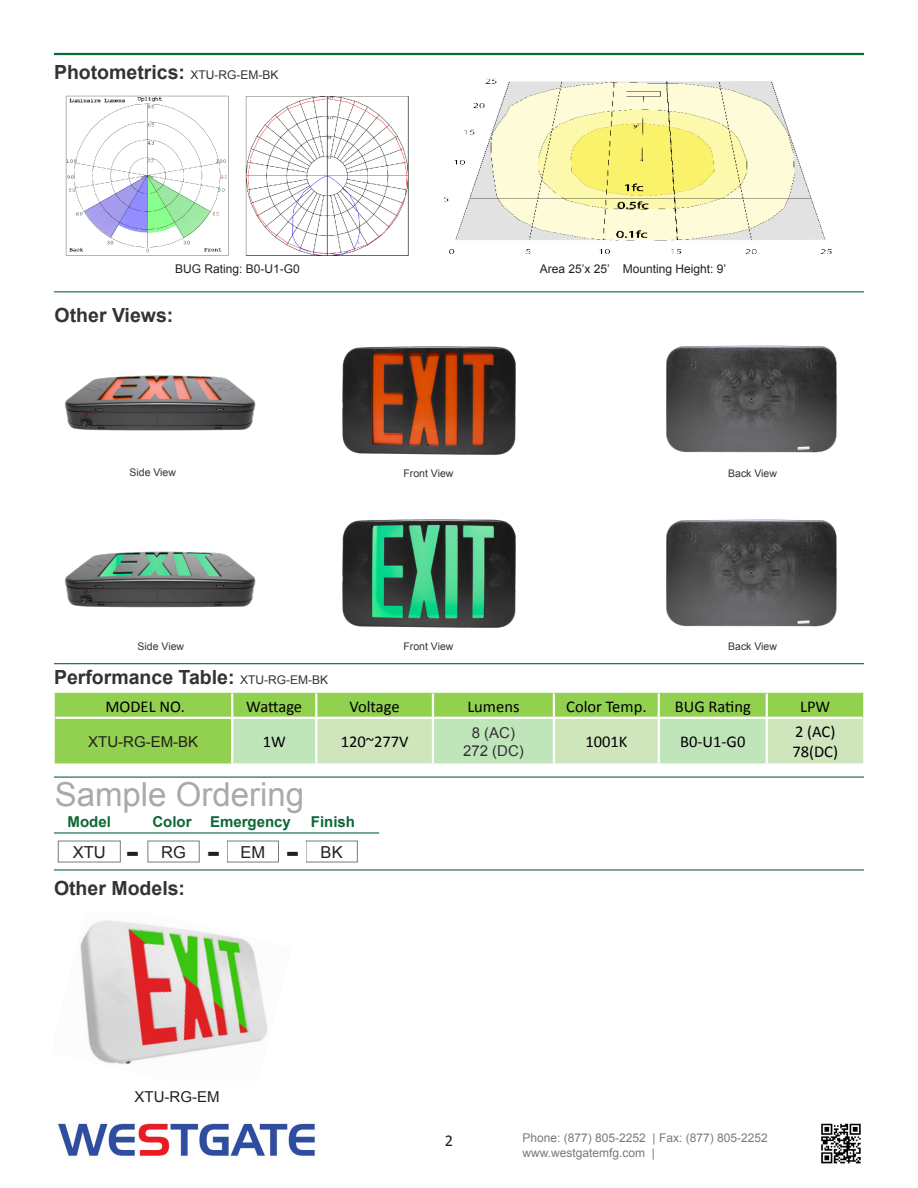
<style>
.page{position:relative;width:918px;height:1188px;background:#fff}
.page>*{position:absolute;margin:0;border:0;box-sizing:border-box;transform-origin:0 0}
.t1{font:33px "Arial";color:#a8a9ad}
.t2{font:700 28.5px "Verdana";color:#231f20}
.t3{font:700 19.5px "Arial";color:#333}
.t4{font:16.5px "Calibri";color:#000}
.t5{font:16.5px "Arial";color:#231f20}
.t6{font:16.5px "Calibri";color:#231f20}
.t7{font:700 15px "Arial";color:#0d6736}
.t8{font:15px "Arial";color:#231f20}
.t9{font:15px "Arial";color:#333}
.t10{font:12px "Arial";color:#787a7d}
.t11{font:12px "Arial";color:#231f20}
.t12{font:10.5px "Arial";color:#333}
.s1{font-weight:400;font-size:12px}
</style>
<div class="page">
<hr style="left:54px;top:54px;width:810px;height:1px;background:#0d6736">
<hr style="left:54px;top:663px;width:810px;height:1px;background:#0d6736">
<hr style="left:54px;top:777px;width:810px;height:1px;background:#0d6736">
<hr style="left:54px;top:291px;width:810px;height:1px;background:#0d6736">
<img style="left:58px;top:1123px;width:257px;height:34px">
<img style="left:821px;top:1123px;width:40px;height:41px">
<div style="left:227px;top:841px;width:52px;height:21px;border:1px solid #787a7d"></div>
<hr style="left:54px;top:832px;width:325px;height:2px;background:#0d6736">
<hr style="left:54px;top:53px;width:810px;height:1px;background:#0d6736">
<img style="left:65px;top:96px;width:164px;height:160px">
<img style="left:246px;top:96px;width:163px;height:160px">
<img style="left:444px;top:78px;width:388px;height:176px">
<hr style="left:54px;top:869px;width:810px;height:2px;background:#0d6736">
<img style="left:80px;top:920px;width:188px;height:145px">
<div style="left:55px;top:693px;width:808px;height:70px;background:#92d050"></div>
<svg style="left:233px;top:719px;width:630px;height:44px"></svg>
<hr style="left:231px;top:694px;width:2px;height:23px;background:#fff">
<hr style="left:315px;top:694px;width:2px;height:23px;background:#fff">
<hr style="left:432px;top:694px;width:2px;height:23px;background:#fff">
<hr style="left:553px;top:694px;width:2px;height:23px;background:#fff">
<hr style="left:658px;top:694px;width:2px;height:23px;background:#fff">
<hr style="left:766px;top:694px;width:2px;height:23px;background:#fff">
<hr style="left:231px;top:719px;width:2px;height:44px;background:#fff">
<hr style="left:315px;top:719px;width:2px;height:44px;background:#fff">
<hr style="left:432px;top:719px;width:2px;height:44px;background:#fff">
<hr style="left:553px;top:719px;width:2px;height:44px;background:#fff">
<hr style="left:658px;top:719px;width:2px;height:44px;background:#fff">
<hr style="left:766px;top:719px;width:2px;height:44px;background:#fff">
<hr style="left:56px;top:717px;width:176px;height:2px;background:#fff">
<hr style="left:232px;top:717px;width:84px;height:2px;background:#fff">
<hr style="left:316px;top:717px;width:117px;height:2px;background:#fff">
<hr style="left:433px;top:717px;width:121px;height:2px;background:#fff">
<hr style="left:554px;top:717px;width:105px;height:2px;background:#fff">
<hr style="left:659px;top:717px;width:108px;height:2px;background:#fff">
<hr style="left:767px;top:717px;width:96px;height:2px;background:#fff">
<img style="left:342px;top:346px;width:174px;height:109px">
<img style="left:342px;top:519px;width:174px;height:109px">
<img style="left:666px;top:345px;width:171px;height:108px">
<img style="left:666px;top:519px;width:171px;height:108px">
<img style="left:64px;top:551px;width:192px;height:57px">
<img style="left:64px;top:375px;width:192px;height:56px">
<p class="t3" style="left:54px;top:60px;width:226px">Photometrics: <span class="s1">XTU-RG-EM-BK</span></p>
<p class="t11" style="left:175px;top:261px;width:126px">BUG Rating: B0-U1-G0</p>
<p class="t11" style="left:540px;top:261px;width:188px">Area 25’x 25’ Mounting Height: 9’</p>
<p class="t3" style="left:55px;top:302px;width:120px">Other Views:</p>
<p class="t12" style="left:130px;top:466px;width:48px">Side View</p>
<p class="t12" style="left:138px;top:639px;width:48px">Side View</p>
<p class="t3" style="left:54px;top:664px;width:276px">Performance Table: <span class="s1">XTU-RG-EM-BK</span></p>
<p class="t12" style="left:404px;top:466px;width:51px">Front View</p>
<p class="t12" style="left:404px;top:640px;width:51px">Front View</p>
<p class="t12" style="left:728px;top:466px;width:50px">Back View</p>
<p class="t12" style="left:728px;top:640px;width:50px">Back View</p>
<p class="t4" style="left:105px;top:696px;width:81px">MODEL NO.</p>
<p class="t4" style="left:246px;top:696px;width:57px">Wattage</p>
<p class="t4" style="left:350px;top:696px;width:52px">Voltage</p>
<p class="t4" style="left:467px;top:696px;width:54px">Lumens</p>
<p class="t4" style="left:566px;top:696px;width:82px">Color Temp.</p>
<p class="t4" style="left:675px;top:696px;width:78px">BUG Rating</p>
<p class="t4" style="left:800px;top:696px;width:32px">LPW</p>
<p class="t8" style="left:88px;top:732px;width:111px">XTU-RG-EM-BK</p>
<p class="t4" style="left:263px;top:732px;width:25px">1W</p>
<p class="t4" style="left:341px;top:732px;width:69px">120~277V</p>
<p class="t4" style="left:795px;top:722px;width:42px">2 (AC)</p>
<p class="t4" style="left:792px;top:742px;width:47px">78(DC)</p>
<p class="t9" style="left:472px;top:723px;width:45px">8 (AC)</p>
<p class="t9" style="left:463px;top:741px;width:62px">272 (DC)</p>
<p class="t4" style="left:585px;top:732px;width:44px">1001K</p>
<p class="t4" style="left:680px;top:732px;width:67px">B0-U1-G0</p>
<p class="t1" style="left:55px;top:773px;width:251px">Sample Ordering</p>
<p class="t2" style="left:126px;top:834px;width:15px">-</p>
<p class="t2" style="left:207px;top:834px;width:15px">-</p>
<p class="t2" style="left:286px;top:834px;width:15px">-</p>
<p class="t7" style="left:68px;top:811px;width:45px">Model</p>
<p class="t7" style="left:152px;top:811px;width:41px">Color</p>
<p class="t7" style="left:210px;top:811px;width:82px">Emergency</p>
<p class="t7" style="left:311px;top:811px;width:46px">Finish</p>
<p class="t5" style="left:73px;top:841px;width:35px">XTU</p>
<p class="t5" style="left:161px;top:841px;width:26px">RG</p>
<p class="t5" style="left:240px;top:841px;width:26px">EM</p>
<p class="t5" style="left:321px;top:841px;width:24px">BK</p>
<p class="t3" style="left:54px;top:876px;width:133px">Other Models:</p>
<p class="t8" style="left:135px;top:1087px;width:86px">XTU-RG-EM</p>
<p class="t6" style="left:445px;top:1131px;width:10px">2</p>
<p class="t10" style="left:522px;top:1130px;width:247px">Phone: (877) 805-2252 | Fax: (877) 805-2252</p>
<p class="t10" style="left:522px;top:1145px;width:134px">www.westgatemfg.com |</p>
</div>
